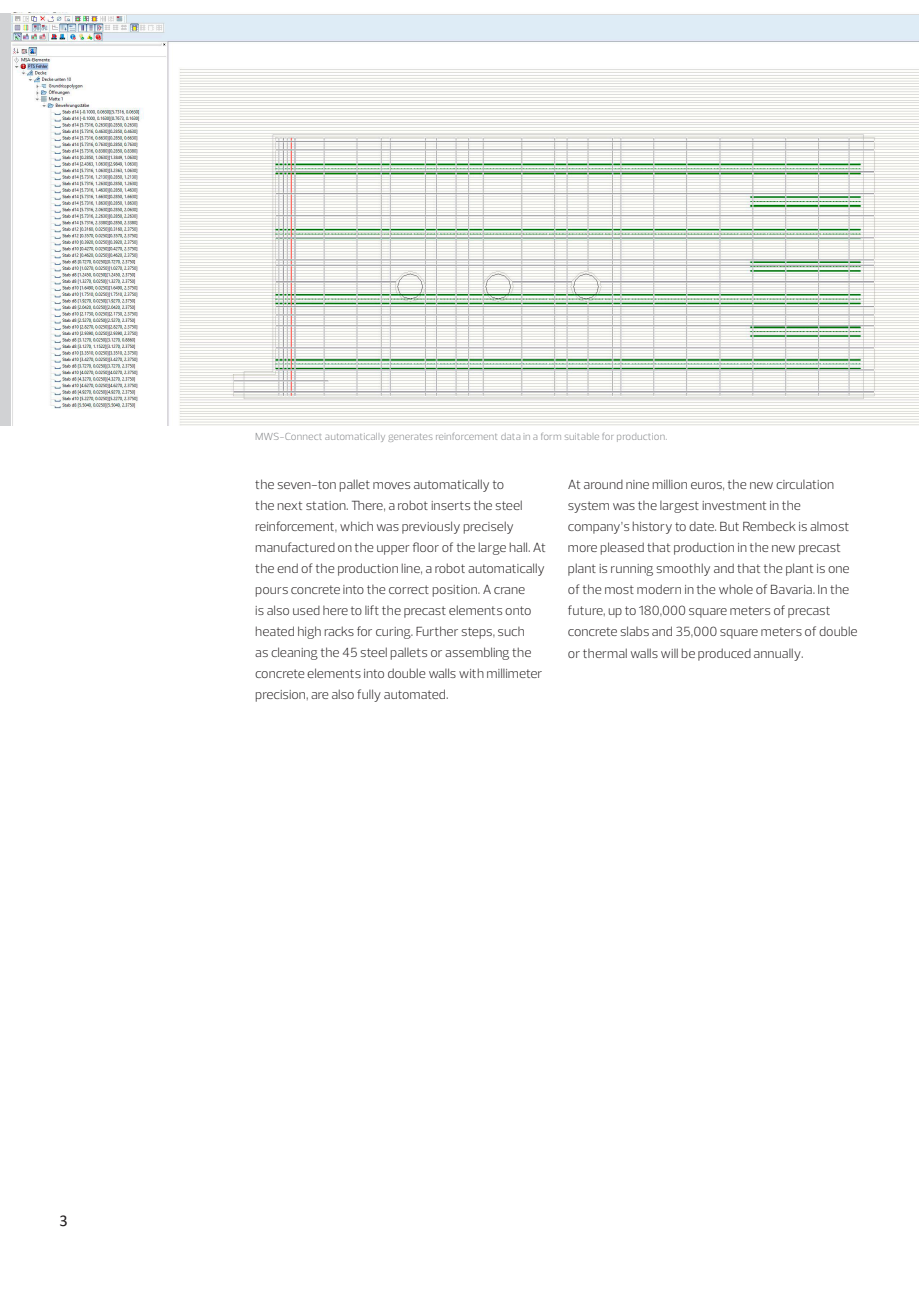
<style>
.page{position:relative;width:919px;height:1289px;background:#fff}
.page>*{position:absolute;margin:0;border:0;box-sizing:border-box;transform-origin:0 0}
.t1{font:16.5px "Calibri";color:#231f20}
.t2{font:300 13.5px/21px "Prelo";color:#231f20}
.t3{font:300 10.5px "Prelo";letter-spacing:.01em;color:#808285}
</style>
<div class="page">
<img style="left:12px;top:13px;width:906px;height:412px">
<p class="t3" style="left:255px;top:429px;width:413px">MWS-Connect automatically generates reinforcement data in a form suitable for production.</p>
<p class="t2" style="left:255px;top:474px;width:292px">the seven-ton pallet moves automatically to<br>the next station. There, a robot inserts the steel reinforcement, which was previously precisely manufactured on the upper floor of the large hall. At the end of the production line, a robot automatically pours concrete into the correct position. A crane<br>is also used here to lift the precast elements onto heated high racks for curing. Further steps, such<br>as cleaning the 45 steel pallets or assembling the concrete elements into double walls with millimeter precision, are also fully automated.</p>
<p class="t2" style="left:568px;top:474px;width:291px">At around nine million euros, the new circulation system was the largest investment in the company’s history to date. But Rembeck is almost more pleased that production in the new precast plant is running smoothly and that the plant is one of the most modern in the whole of Bavaria. In the future, up to 180,000 square meters of precast concrete slabs and 35,000 square meters of double or thermal walls will be produced annually.</p>
<p class="t1" style="left:60px;top:1208px;width:10px">3</p>
</div>
